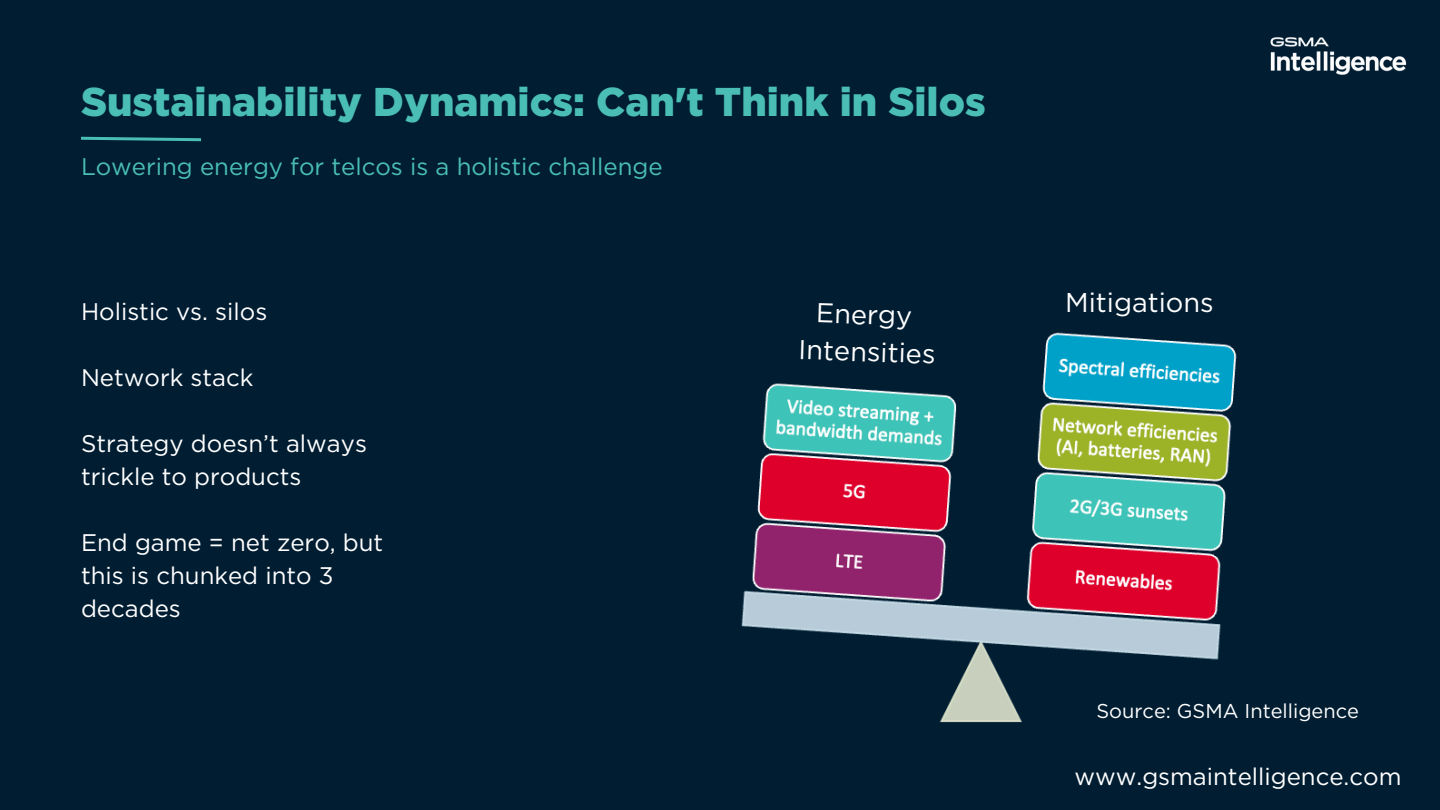
<style>
.page{position:relative;width:1440px;height:810px;background:#001d32}
.page>*{position:absolute;margin:0;border:0;box-sizing:border-box;transform-origin:0 0}
.t1{font:900 40.2px "Gotham";color:#4abeb5}
.t2{font:27.2px "Gotham";color:#fff}
.t3{font:24px/33px "Gotham";color:#fff}
.t4{font:24px "Gotham";color:#4abeb5}
.t5{font:20px "Gotham";color:#fff}
</style>
<div class="page">
<img style="left:1270px;top:37px;width:137px;height:38px">
<svg style="left:81px;top:136px;width:120px;height:6px"></svg>
<img style="left:741px;top:332px;width:496px;height:391px">
<p class="t1" style="left:81px;top:77px;width:906px">Sustainability Dynamics: Can't Think in Silos</p>
<p class="t4" style="left:81px;top:152px;width:583px">Lowering energy for telcos is a holistic challenge</p>
<p class="t3" style="left:81px;top:295px;width:188px">Holistic vs. silos</p>
<p class="t3" style="left:81px;top:361px;width:174px">Network stack</p>
<p class="t3" style="left:81px;top:427px;width:287px">Strategy doesn’t always trickle to products</p>
<p class="t3" style="left:81px;top:526px;width:304px">End game = net zero, but this is chunked into 3 decades</p>
<p class="t2" style="left:817px;top:296px;width:98px;rotate:2deg">Energy</p>
<p class="t2" style="left:799px;top:333px;width:138px;rotate:2deg">Intensities</p>
<p class="t2" style="left:1065px;top:286px;width:150px">Mitigations</p>
<p class="t5" style="left:1097px;top:699px;width:264px">Source: GSMA Intelligence</p>
<p class="t3" style="left:1074px;top:760px;width:328px">www.gsmaintelligence.com</p>
</div>
